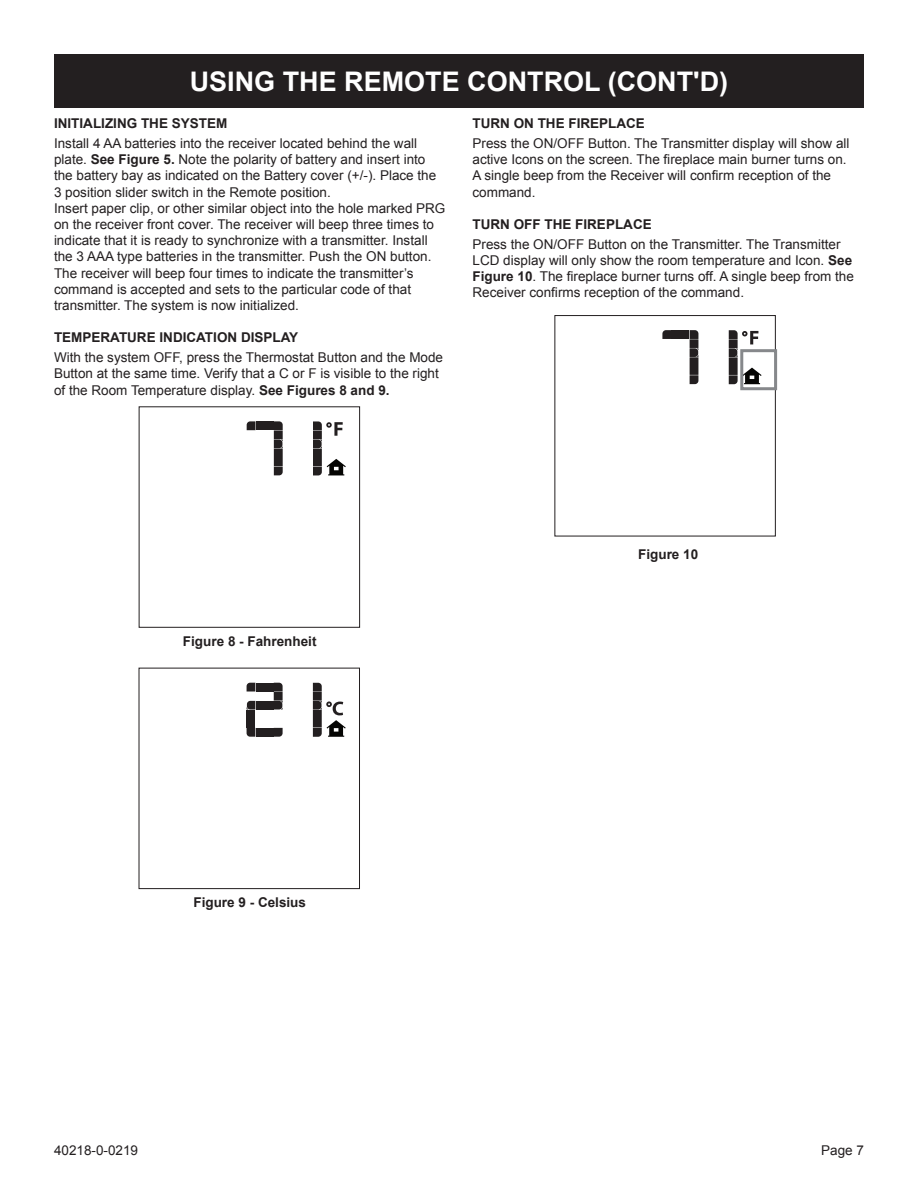
<style>
.page{position:relative;width:918px;height:1188px;background:#fff}
.page>*{position:absolute;margin:0;border:0;box-sizing:border-box;transform-origin:0 0}
.t1{font:700 27px "Arial";color:#fff}
.t2{font:13.5px/16.2px "Arial";color:#231f20}
.t3{font:700 13.5px "Arial";color:#231f20}
.s1{font-weight:700}
</style>
<div class="page">
<svg style="left:247px;top:421px;width:8px;height:9px"></svg>
<svg style="left:274px;top:421px;width:9px;height:54px"></svg>
<div style="left:256px;top:421px;width:17px;height:9px;background:#231f20"></div>
<div style="left:139px;top:407px;width:221px;height:221px;border:1px solid #231f20"></div>
<svg style="left:313px;top:421px;width:33px;height:54px"></svg>
<div style="left:247px;top:710px;width:8px;height:17px;background:#231f20"></div>
<div style="left:256px;top:728px;width:17px;height:9px;background:#231f20"></div>
<svg style="left:247px;top:728px;width:8px;height:9px"></svg>
<svg style="left:247px;top:683px;width:8px;height:9px"></svg>
<svg style="left:247px;top:701px;width:8px;height:9px"></svg>
<svg style="left:274px;top:728px;width:9px;height:9px"></svg>
<svg style="left:274px;top:683px;width:9px;height:27px"></svg>
<div style="left:256px;top:683px;width:17px;height:9px;background:#231f20"></div>
<div style="left:256px;top:701px;width:17px;height:9px;background:#231f20"></div>
<div style="left:139px;top:668px;width:221px;height:221px;border:1px solid #231f20"></div>
<svg style="left:313px;top:683px;width:33px;height:54px"></svg>
<div style="left:54px;top:54px;width:810px;height:54px;background:#231f20"></div>
<svg style="left:662px;top:330px;width:9px;height:9px"></svg>
<svg style="left:690px;top:330px;width:8px;height:54px"></svg>
<div style="left:672px;top:330px;width:17px;height:9px;background:#231f20"></div>
<div style="left:555px;top:315px;width:221px;height:221px;border:1px solid #231f20"></div>
<svg style="left:729px;top:330px;width:33px;height:54px"></svg>
<div style="left:740px;top:349px;width:37px;height:41px;border:3px solid #86888b"></div>
<h1 class="t1" style="left:190px;top:63px;width:466px">USING THE REMOTE CONTROL (CONT</h1>
<h1 class="t1" style="left:693px;top:63px;width:36px">'D)</h1>
<p class="t3" style="left:472px;top:115px;width:19px">TURN</p>
<p class="t3" style="left:514px;top:115px;width:34px">ON THE</p>
<p class="t3" style="left:568px;top:115px;width:18px">FIREPLACE</p>
<p class="t2" style="left:472px;top:135px;width:379px">Press the ON/OFF Button. The Transmitter display will show all active Icons on the screen. The fireplace main burner turns on.<br>A single beep from the Receiver will confirm reception of the command.</p>
<p class="t3" style="left:472px;top:215px;width:19px">TURN</p>
<p class="t3" style="left:514px;top:215px;width:41px">OFF THE</p>
<p class="t3" style="left:575px;top:215px;width:18px">FIREPLACE</p>
<p class="t2" style="left:472px;top:236px;width:383px">Press the ON/OFF Button on the Transmitter. The Transmitter LCD display will only show the room temperature and Icon. <span class="s1">SEE FIGURE 10</span>. The fireplace burner turns off. A single beep from the Receiver confirms reception of the command.</p>
<p class="t3" style="left:54px;top:115px;width:12px">INITIALI</p>
<p class="t3" style="left:105px;top:115px;width:17px">ZING</p>
<p class="t3" style="left:141px;top:115px;width:10px">THE</p>
<p class="t3" style="left:172px;top:115px;width:20px">SYSTEM</p>
<p class="t2" style="left:54px;top:135px;width:393px">Install 4 AA batteries into the receiver located behind the wall plate. <span class="s1">SEE FIGURE 5.</span> Note the polarity of battery and insert into the battery bay as indicated on the Battery cover (+/-). Place the 3 position slider switch in the Remote position.<br>Insert paper clip, or other similar object into the hole marked PRG on the receiver front cover. The receiver will beep three times to indicate that it is ready to synchronize with a transmitter. Install the 3 AAA type batteries in the transmitter. Push the ON button.<br>The receiver will beep four times to indicate the transmitter’s command is accepted and sets to the particular code of that transmitter. The system is now initialized.</p>
<p class="t3" style="left:54px;top:329px;width:19px">TEMPERATURE</p>
<p class="t3" style="left:160px;top:329px;width:32px">INDICATION</p>
<p class="t3" style="left:241px;top:329px;width:10px">DISPLAY</p>
<p class="t2" style="left:54px;top:349px;width:391px">With the system OFF, press the Thermostat Button and the Mode<br>Button at the same time. Verify that a C or F is visible to the right of the Room Temperature display. <span class="s1">SEE FIGURES 8 AND 9.</span></p>
<p class="t3" style="left:183px;top:632px;width:135px">FIGURE 8 - FAHRENHEIT</p>
<p class="t3" style="left:193px;top:893px;width:114px">FIGURE 9 - CELSIUS</p>
<p class="t3" style="left:638px;top:546px;width:62px">FIGURE 10</p>
<p class="t2" style="left:54px;top:1143px;width:86px">40218-0-0219</p>
<p class="t2" style="left:821px;top:1143px;width:44px">Page 7</p>
</div>
